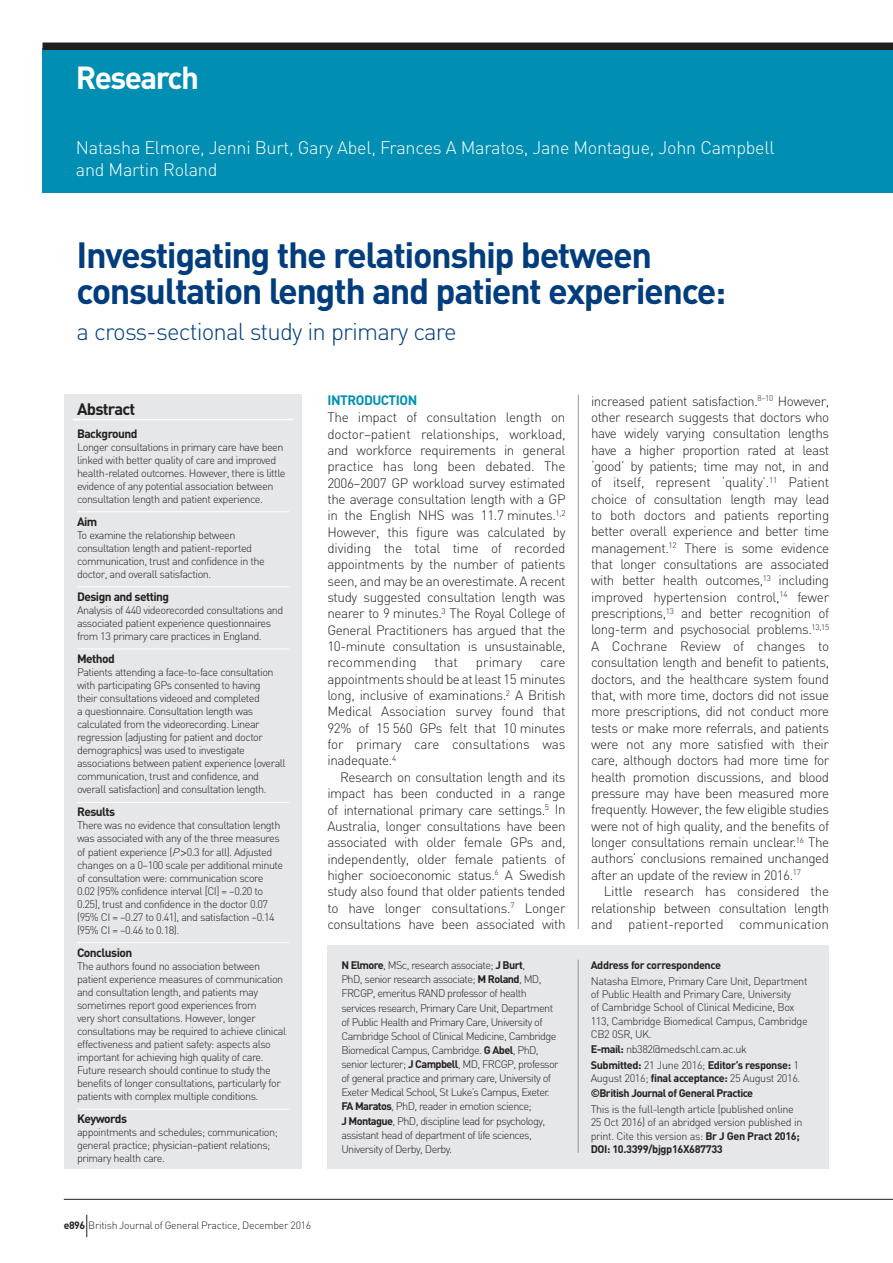
<style>
.page{position:relative;width:893px;height:1263px;background:#fff}
.page>*{position:absolute;margin:0;border:0;box-sizing:border-box;transform-origin:0 0}
.t1{font:700 36px/36px "DIN";letter-spacing:-.04em;color:#013d7d}
.t2{font:700 31.5px "DIN";letter-spacing:-.05em;color:#fff}
.t3{font:300 24px "DIN";letter-spacing:-.035em;color:#013d7d}
.t4{font:300 18px/21px "DIN";letter-spacing:-.015em;color:#fff}
.t5{font:700 16.5px "DIN";letter-spacing:-.045em;color:#231f20}
.t6{font:300 13.5px/16.4px "DIN";letter-spacing:-.03em;color:#231f20;text-align:justify}
.t7{font:700 13.5px "DIN";letter-spacing:-.035em;color:#008fb3}
.t8{font:300 13.5px "DIN";color:#231f20}
.t9{font:700 12px "DIN";letter-spacing:-.045em;color:#231f20}
.t10{font:300 10.8px/13px "DIN";letter-spacing:-.045em;color:#231f20}
.t11{font:700 10.8px/15.5px "DIN";letter-spacing:-.05em;color:#231f20}
.t12{font:300 10.5px "DIN";letter-spacing:-.025em;color:#231f20}
.s1{font-style:italic}
.s2{font-family:"Helvetica"}
.s3{font-weight:700}
.s4{font-weight:300}
</style>
<div class="page">
<div style="left:43px;top:48px;width:850px;height:144px;background:#008fb3"></div>
<div style="left:43px;top:43px;width:850px;height:7px;background:#231f20"></div>
<div style="left:64px;top:395px;width:238px;height:774px;background:#e6e7e9"></div>
<hr style="left:73px;top:419px;width:220px;height:1px;background:#fff">
<hr style="left:77px;top:511px;width:212px;height:1px;background:#fff">
<hr style="left:77px;top:586px;width:212px;height:1px;background:#fff">
<hr style="left:77px;top:648px;width:212px;height:1px;background:#fff">
<hr style="left:77px;top:802px;width:212px;height:1px;background:#fff">
<hr style="left:77px;top:942px;width:212px;height:1px;background:#fff">
<hr style="left:77px;top:1109px;width:212px;height:1px;background:#fff">
<hr style="left:578px;top:395px;width:1px;height:534px;background:#939598">
<div style="left:327px;top:945px;width:502px;height:223px;background:#e6e7e9"></div>
<hr style="left:578px;top:960px;width:1px;height:193px;background:#939598">
<hr style="left:64px;top:1199px;width:829px;height:1px;background:#231f20">
<svg style="left:86px;top:1215px;width:1px;height:22px"></svg>
<h2 class="t2" style="left:76px;top:57px;width:125px">Research</h2>
<h3 class="t4" style="left:76px;top:137px;width:700px">Natasha Elmore, Jenni Burt, Gary Abel, Frances A Maratos, Jane Montague, John Campbell and Martin Roland</h3>
<h1 class="t1" style="left:77px;top:235px;width:651px">Investigating the relationship between consultation length and patient experience:</h1>
<h3 class="t3" style="left:77px;top:317px;width:382px">a cross-sectional study in primary care</h3>
<h3 class="t5" style="left:77px;top:398px;width:60px">Abstract</h3>
<p class="t9" style="left:77px;top:425px;width:62px">Background</p>
<p class="t10" style="left:77px;top:440px;width:210px">Longer consultations in primary care have been linked with better quality of care and improved health-related outcomes. However, there is little evidence of any potential association between consultation length and patient experience.</p>
<p class="t9" style="left:77px;top:514px;width:22px">Aim</p>
<p class="t10" style="left:77px;top:528px;width:189px">To examine the relationship between consultation length and patient-reported communication, trust and confidence in the doctor, and overall satisfaction.</p>
<p class="t9" style="left:77px;top:589px;width:94px">Design and setting</p>
<p class="t10" style="left:77px;top:603px;width:208px">Analysis of 440 videorecorded consultations and associated patient experience questionnaires from 13 primary care practices in England.</p>
<p class="t9" style="left:77px;top:651px;width:39px">Method</p>
<p class="t10" style="left:77px;top:665px;width:210px">Patients attending a face-to-face consultation with participating GPs consented to having<br>their consultations videoed and completed<br>a questionnaire. Consultation length was calculated from the videorecording. Linear regression (adjusting for patient and doctor demographics) was used to investigate associations between patient experience (overall communication, trust and confidence, and overall satisfaction) and consultation length.</p>
<p class="t9" style="left:77px;top:804px;width:40px">Results</p>
<p class="t10" style="left:77px;top:819px;width:208px">There was no evidence that consultation length was associated with any of the three measures of patient experience (<span class="s1">P</span><span class="s2">&gt;</span>0.3 for all). Adjusted changes on a 0–100 scale per additional minute of consultation were: communication score 0.02 (95% confidence interval [CI] = –0.20 to 0.25), trust and confidence in the doctor 0.07 (95% CI = –0.27 to 0.41), and satisfaction –0.14 (95% CI = –0.46 to 0.18).</p>
<p class="t9" style="left:77px;top:944px;width:57px">Conclusion</p>
<p class="t10" style="left:77px;top:959px;width:211px">The authors found no association between patient experience measures of communication and consultation length, and patients may sometimes report good experiences from<br>very short consultations. However, longer consultations may be required to achieve clinical effectiveness and patient safety: aspects also important for achieving high quality of care.<br>Future research should continue to study the benefits of longer consultations, particularly for patients with complex multiple conditions.</p>
<p class="t9" style="left:77px;top:1111px;width:51px">Keywords</p>
<p class="t10" style="left:77px;top:1126px;width:202px">appointments and schedules; communication; general practice; physician–patient relations; primary health care.</p>
<p class="t7" style="left:327px;top:391px;width:91px">INTRODUCTION</p>
<p class="t6" style="left:327px;top:409px;width:240px">The impact of consultation length on doctor–patient relationships, workload, and workforce requirements in general practice has long been debated. The 2006–2007 GP workload survey estimated the average consultation length with a GP in the English NHS was 11.7 minutes.<sup>1,2<br></sup>However, this figure was calculated by dividing the total time of recorded appointments by the number of patients seen, and may be an overestimate. A recent study suggested consultation length was nearer to 9 minutes.<sup>3</sup> The Royal College of General Practitioners has argued that the 10-minute consultation is unsustainable, recommending</p>
<p class="t6" style="left:435px;top:654px;width:25px">that</p>
<p class="t8" style="left:476px;top:654px;width:48px">primary</p>
<p class="t6" style="left:327px;top:654px;width:240px;text-indent:213px">care appointments should be at least 15 minutes long, inclusive of examinations.<sup>2</sup> A British Medical Association survey found that 92% of 15 560 GPs felt that 10 minutes for primary care consultations was inadequate.<sup>4</sup></p>
<p class="t6" style="left:327px;top:769px;width:240px;text-indent:13px">Research on consultation length and its impact has been conducted in a range of international primary care settings.<sup>5</sup> In Australia, longer consultations have been associated with older female GPs and, independently, older female patients of higher socioeconomic status.<sup>6</sup> A Swedish study also found that older patients tended to have longer consultations.<sup>7</sup> Longer consultations have been associated with</p>
<p class="t6" style="left:591px;top:392px;width:240px">increased patient satisfaction.<sup>8–10</sup> However, other research suggests that doctors who have widely varying consultation lengths have a higher proportion rated at least ‘good’ by patients; time may not, in and of itself, represent ‘quality’.<sup>11</sup> Patient choice of consultation length may lead to both doctors and patients reporting better overall experience and better time management.<sup>12</sup> There is some evidence that longer consultations are associated with better health outcomes,<sup>13</sup> including improved hypertension control,<sup>14</sup> fewer prescriptions,<sup>13</sup> and better recognition of long-term and psychosocial problems.<sup>13,15<br></sup>A Cochrane Review of changes to consultation length and benefit to patients, doctors, and the healthcare system found that, with more time, doctors did not issue more prescriptions, did not conduct more tests or make more referrals, and patients were not any more satisfied with their care, although doctors had more time for health promotion discussions, and blood pressure may have been measured more frequently. However, the few eligible studies were not of high quality, and the benefits of longer consultations remain unclear.<sup>16</sup> The authors’ conclusions remained unchanged after an update of the review in 2016.<sup>17</sup></p>
<p class="t6" style="left:591px;top:883px;width:240px;text-indent:13px">Little research has considered the relationship between consultation length and patient-reported communication</p>
<p class="t10" style="left:341px;top:958px;width:219px;line-height:14.1px"><span class="s3">N Elmore</span>, MSc, research associate; <span class="s3">J Burt</span>,<br>PhD, senior research associate; <span class="s3">M Roland</span>, MD, FRCGP, emeritus RAND professor of health services research, Primary Care Unit, Department of Public Health and Primary Care, University of Cambridge School of Clinical Medicine, Cambridge Biomedical Campus, Cambridge. <span class="s3">G Abel</span>, PhD, senior lecturer; <span class="s3">J Campbell</span>, MD, FRCGP, professor of general practice and primary care, University of Exeter Medical School, St Luke’s Campus, Exeter.<br><span class="s3">FA Maratos</span>, PhD, reader in emotion science;<br><span class="s3">J Montague</span>, PhD, discipline lead for psychology, assistant head of department of life sciences, University of Derby, Derby.</p>
<p class="t11" style="left:591px;top:957px;width:132px">Address for correspondence</p>
<p class="t10" style="left:591px;top:974px;width:218px">Natasha Elmore, Primary Care Unit, Department of Public Health and Primary Care, University<br>of Cambridge School of Clinical Medicine, Box 113, Cambridge Biomedical Campus, Cambridge CB2 0SR, UK.</p>
<p class="t10" style="left:591px;top:1041px;width:210px;line-height:15.5px"><span class="s3">E-mail:</span> nb382@medschl.cam.ac.uk<br><span class="s3">Submitted:</span> 21 June 2016; <span class="s3">Editor’s response:</span> 1</p>
<p class="t11" style="left:591px;top:1070px;width:211px"><span class="s4">August 2016;</span> final acceptance: <span class="s4">25 August 2016. </span>©British Journal of General Practice</p>
<p class="t10" style="left:591px;top:1102px;width:213px">This is the full-length article (published online 25 Oct 2016) of an abridged version published in print. Cite this version as: <span class="s3">Br J Gen Pract 2016; DOI: 10.3399/bjgp16X687733</span></p>
<p class="t12" style="left:64px;top:1219px;width:249px"><span class="s3">e896</span> British Journal of General Practice, December 2016</p>
</div>
